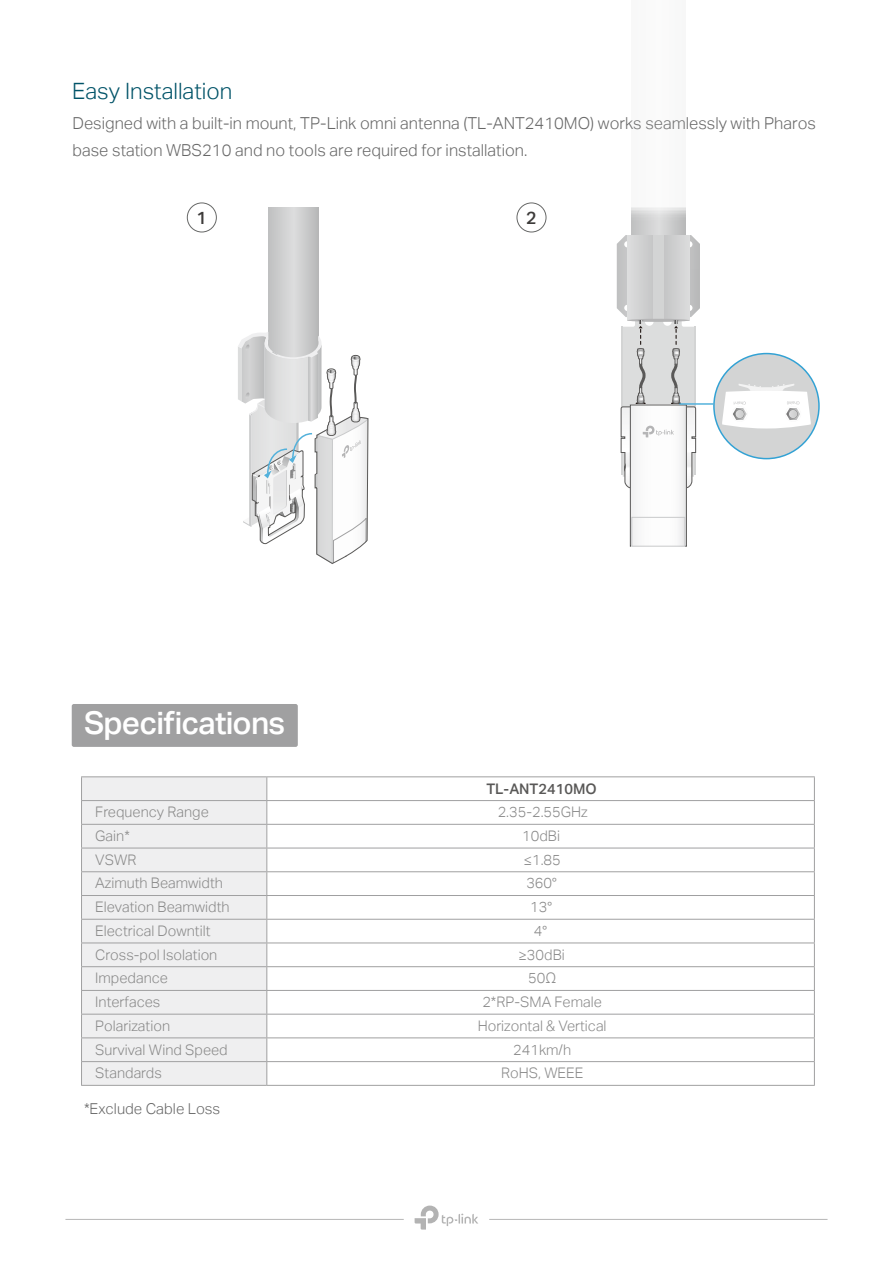
<style>
.page{position:relative;width:893px;height:1263px;background:#fff}
.page>*{position:absolute;margin:0;border:0;box-sizing:border-box;transform-origin:0 0}
.t1{font:500 31.5px "Aktiv Grotesk Trial";letter-spacing:-.025em;color:#fff}
.t2{font:300 22.5px "Aktiv Grotesk Trial";color:#005368}
.t3{font:500 17.55px "Aktiv Grotesk Trial";color:#3d3b3a}
.t4{font:300 16.5px/27px "Aktiv Grotesk Trial";color:#676767}
.t5{font:300 15px "Aktiv Grotesk Trial";color:#676767}
.t6{font:14.55px "TP Link Aktiv Light";color:#898989}
.t7{font:500 14.55px "Aktiv Grotesk Trial";color:#595857}
</style>
<div class="page">
<div style="left:187px;top:202px;width:30px;height:30px;border:1px solid #676867;border-radius:50%"></div>
<div style="left:516px;top:202px;width:30px;height:30px;border:1px solid #676867;border-radius:50%"></div>
<div style="left:72px;top:704px;width:226px;height:43px;background:#a0a0a1;border-radius:2px"></div>
<hr style="left:65px;top:1219px;width:339px;height:1px;background:#b6b6b6">
<hr style="left:489px;top:1219px;width:338px;height:1px;background:#b6b6b6">
<svg style="left:415px;top:1205px;width:63px;height:24px"></svg>
<div style="left:714px;top:354px;width:105px;height:105px;background:#d3d4d4;border-radius:50%"></div>
<div style="left:713px;top:353px;width:107px;height:106px;border:2px solid #33a2d4;border-radius:50%"></div>
<svg style="left:631px;top:207px;width:54px;height:28px;background:#d3d3d4"></svg>
<div style="left:630px;top:405px;width:56px;height:141px;background:#fbfbfb"></div>
<div style="left:630px;top:405px;width:57px;height:141px;border:1px solid #595857"></div>
<div style="left:632px;top:517px;width:53px;height:29px;border:1px solid #c9cacb"></div>
<svg style="left:617px;top:235px;width:83px;height:254px"></svg>
<svg style="left:722px;top:384px;width:89px;height:44px"></svg>
<hr style="left:679px;top:403px;width:35px;height:2px;background:#53b1db">
<svg style="left:238px;top:208px;width:131px;height:356px"></svg>
<svg style="left:267px;top:777px;width:547px;height:308px"></svg>
<hr style="left:267px;top:776px;width:548px;height:1px;background:#a0a0a1">
<hr style="left:267px;top:800px;width:548px;height:1px;background:#a0a0a1">
<hr style="left:267px;top:824px;width:548px;height:1px;background:#a0a0a1">
<hr style="left:267px;top:848px;width:548px;height:1px;background:#a0a0a1">
<hr style="left:267px;top:871px;width:548px;height:1px;background:#a0a0a1">
<hr style="left:267px;top:895px;width:548px;height:1px;background:#a0a0a1">
<hr style="left:267px;top:919px;width:548px;height:1px;background:#a0a0a1">
<hr style="left:267px;top:942px;width:548px;height:1px;background:#a0a0a1">
<hr style="left:267px;top:966px;width:548px;height:1px;background:#a0a0a1">
<hr style="left:267px;top:990px;width:548px;height:1px;background:#a0a0a1">
<hr style="left:267px;top:1014px;width:548px;height:1px;background:#a0a0a1">
<hr style="left:267px;top:1037px;width:548px;height:1px;background:#a0a0a1">
<hr style="left:267px;top:1061px;width:548px;height:1px;background:#a0a0a1">
<hr style="left:267px;top:1085px;width:548px;height:1px;background:#a0a0a1">
<svg style="left:814px;top:777px;width:1px;height:308px"></svg>
<hr style="left:81px;top:776px;width:186px;height:1px;background:#a0a0a1">
<svg style="left:81px;top:777px;width:186px;height:308px"></svg>
<hr style="left:81px;top:1085px;width:186px;height:1px;background:#a0a0a1">
<h2 class="t2" style="left:72px;top:78px;width:162px">Easy Installation</h2>
<p class="t4" style="left:72px;top:110px;width:745px">Designed with a built-in mount, TP-Link omni antenna (TL-ANT2410MO) works seamlessly with Pharos base station WBS210 and no tools are required for installation.</p>
<p class="t3" style="left:197px;top:208px;width:12px">1</p>
<p class="t3" style="left:526px;top:208px;width:12px">2</p>
<h1 class="t1" style="left:84px;top:705px;width:203px">Specifications</h1>
<p class="t7" style="left:486px;top:780px;width:112px">TL-ANT2410MO</p>
<p class="t6" style="left:95px;top:804px;width:115px">Frequency Range</p>
<p class="t6" style="left:498px;top:804px;width:92px">2.35-2.55GHz</p>
<p class="t6" style="left:95px;top:827px;width:36px">Gain*</p>
<p class="t6" style="left:522px;top:827px;width:39px">10dBi</p>
<p class="t6" style="left:95px;top:851px;width:43px">VSWR</p>
<p class="t6" style="left:523px;top:851px;width:39px">≤1.85</p>
<p class="t6" style="left:95px;top:875px;width:129px">Azimuth Beamwidth</p>
<p class="t6" style="left:526px;top:875px;width:32px">360°</p>
<p class="t6" style="left:95px;top:899px;width:136px">Elevation Beamwidth</p>
<p class="t6" style="left:530px;top:899px;width:23px">13°</p>
<p class="t6" style="left:95px;top:922px;width:117px">Electrical Downtilt</p>
<p class="t6" style="left:534px;top:922px;width:15px">4°</p>
<p class="t6" style="left:95px;top:946px;width:124px">Cross-pol Isolation</p>
<p class="t6" style="left:518px;top:946px;width:48px">≥30dBi</p>
<p class="t6" style="left:95px;top:970px;width:74px">Impedance</p>
<p class="t6" style="left:528px;top:970px;width:30px">50Ω</p>
<p class="t6" style="left:95px;top:993px;width:67px">Interfaces</p>
<p class="t6" style="left:482px;top:993px;width:121px">2*RP-SMA Female</p>
<p class="t6" style="left:95px;top:1017px;width:76px">Polarization</p>
<p class="t6" style="left:478px;top:1017px;width:130px">Horizontal &amp; Vertical</p>
<p class="t6" style="left:95px;top:1041px;width:134px">Survival Wind Speed</p>
<p class="t6" style="left:513px;top:1041px;width:59px">241km/h</p>
<p class="t6" style="left:95px;top:1065px;width:68px">Standards</p>
<p class="t6" style="left:501px;top:1065px;width:84px">RoHS, WEEE</p>
<p class="t5" style="left:84px;top:1100px;width:138px">*Exclude Cable Loss</p>
</div>
